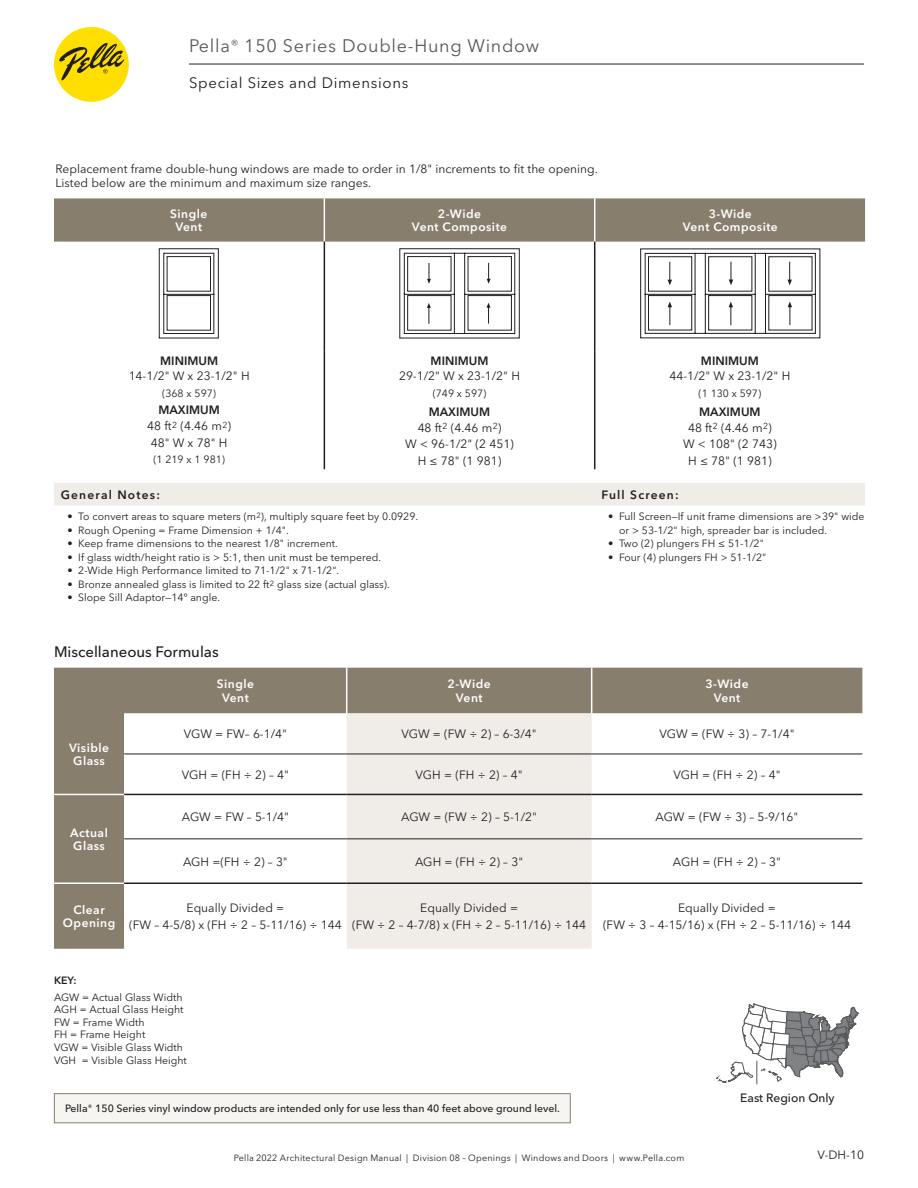
<style>
.page{position:relative;width:918px;height:1188px;background:#fff}
.page>*{position:absolute;margin:0;border:0;box-sizing:border-box;transform-origin:0 0}
.t1{font:18px "Avenir Next LT Pro";letter-spacing:.04em;color:#58595b}
._01_SectionSub-Heade{font:15px "Avenir Next LT Pro";letter-spacing:.045em;color:#231f20}
._05_TableTitle_10pt{font:500 15px "Avenir Next LT Pro";color:#231f20}
._03_BodyCopy_-_8pt_C{font:12px "Avenir Next LT Pro";color:#231f20}
._03_BodyCopy_-_8pt{font:12px/14.4px "Avenir Next LT Pro";color:#231f20}
._05_TableHeading_Whi{font:600 12px/13.5px "Avenir Next LT Pro";letter-spacing:.04em;color:#fff;text-align:center}
._05_Content_8pt-Cent{font:600 12px "Avenir Next LT Pro";color:#231f20}
._05_Row_SubHeading{font:600 12px "Avenir Next LT Pro";letter-spacing:.1em;color:#231f20}
.t2{font:500 12px "Avenir Next LT Pro";color:#231f20}
._03_BodyCopy_-_7pt{font:10.5px/12.6px "Avenir Next LT Pro";color:#231f20}
._03_Egress_Notes_-_7{font:500 10.5px "Avenir Next LT Pro";color:#231f20}
._03_BodyCopy_-_7pt_C{font:10.5px "Avenir Next LT Pro";color:#231f20}
._03_BodyCopy_-_8pt_C-2{font:10.5px "Avenir Next LT Pro";color:#231f20}
._03_BodyCopy_-_7pt-2{font:600 10.5px "Avenir Next LT Pro";color:#231f20}
.t3{font:9px "Avenir Next LT Pro";letter-spacing:.025em;color:#231f20}
</style>
<div class="page">
<hr style="left:189px;top:64px;width:675px;height:1px;background:#231f20">
<div style="left:54px;top:27px;width:75px;height:75px;background:#ffdf00;border-radius:50%"></div>
<svg style="left:59px;top:42px;width:65px;height:39px"></svg>
<div style="left:54px;top:668px;width:808px;height:281px;background:#887e6e"></div>
<svg style="left:124px;top:713px;width:738px;height:236px"></svg>
<div style="left:347px;top:713px;width:245px;height:236px;background:#f0ede9"></div>
<hr style="left:54px;top:794px;width:70px;height:1px;background:#fff">
<hr style="left:54px;top:883px;width:70px;height:1px;background:#fff">
<hr style="left:346px;top:668px;width:1px;height:45px;background:#fff">
<hr style="left:591px;top:668px;width:1px;height:45px;background:#fff">
<hr style="left:124px;top:794px;width:223px;height:1px;background:#231f20">
<hr style="left:347px;top:794px;width:245px;height:1px;background:#231f20">
<hr style="left:592px;top:794px;width:270px;height:1px;background:#231f20">
<hr style="left:124px;top:883px;width:223px;height:1px;background:#231f20">
<hr style="left:347px;top:883px;width:245px;height:1px;background:#231f20">
<hr style="left:592px;top:883px;width:270px;height:1px;background:#231f20">
<hr style="left:124px;top:839px;width:223px;height:1px;background:#231f20">
<hr style="left:347px;top:839px;width:245px;height:1px;background:#231f20">
<hr style="left:592px;top:839px;width:270px;height:1px;background:#231f20">
<hr style="left:124px;top:754px;width:223px;height:1px;background:#231f20">
<hr style="left:347px;top:754px;width:245px;height:1px;background:#231f20">
<hr style="left:592px;top:754px;width:270px;height:1px;background:#231f20">
<svg style="left:716px;top:1003px;width:143px;height:81px"></svg>
<div style="left:54px;top:198px;width:811px;height:44px;background:#887e6e"></div>
<div style="left:54px;top:483px;width:811px;height:22px;background:#f0ede9"></div>
<hr style="left:324px;top:198px;width:1px;height:44px;background:#fff">
<hr style="left:594px;top:198px;width:1px;height:44px;background:#fff">
<hr style="left:324px;top:242px;width:1px;height:110px;background:#231f20">
<hr style="left:594px;top:242px;width:1px;height:110px;background:#231f20">
<hr style="left:324px;top:352px;width:1px;height:117px;background:#231f20">
<hr style="left:594px;top:352px;width:1px;height:117px;background:#231f20">
<svg style="left:159px;top:248px;width:60px;height:90px"></svg>
<svg style="left:399px;top:248px;width:121px;height:90px"></svg>
<svg style="left:640px;top:248px;width:180px;height:90px"></svg>
<div style="left:54px;top:1094px;width:516px;height:29px;background:#f6f5f2"></div>
<div style="left:54px;top:1093px;width:517px;height:30px;border:1px solid #887e6e"></div>
<h1 class="t1" style="left:189px;top:35px;width:352px">Pella<sup>®</sup> 150 Series Double-Hung Window</h1>
<p class="_01_SectionSub-Heade" style="left:189px;top:74px;width:221px">Special Sizes and Dimensions</p>
<p class="_03_BodyCopy_-_8pt" style="left:56px;top:161px;width:544px">Replacement frame double-hung windows are made to order in 1/8" increments to fit the opening.<br>Listed below are the minimum and maximum size ranges.</p>
<p class="_05_TableHeading_Whi" style="left:170px;top:207px;width:39px">Single<br>Vent</p>
<p class="_05_TableHeading_Whi" style="left:412px;top:207px;width:97px">2-Wide<br>Vent Composite</p>
<p class="_05_TableHeading_Whi" style="left:683px;top:207px;width:97px">3-Wide<br>Vent Composite</p>
<p class="_05_Content_8pt-Cent" style="left:160px;top:354px;width:59px">MINIMUM</p>
<p class="_03_BodyCopy_-_8pt_C" style="left:129px;top:369px;width:122px">14-1/2" W x 23-1/2" H</p>
<p class="_03_BodyCopy_-_7pt_C" style="left:162px;top:387px;width:55px">(368 x 597)</p>
<p class="_05_Content_8pt-Cent" style="left:158px;top:403px;width:63px">MAXIMUM</p>
<p class="_03_BodyCopy_-_8pt_C" style="left:147px;top:419px;width:85px">48 ft<sup>2</sup> (4.46 m<sup>2</sup>)</p>
<p class="_03_BodyCopy_-_8pt_C" style="left:151px;top:436px;width:78px">48" W x 78" H</p>
<p class="_03_BodyCopy_-_8pt_C-2" style="left:153px;top:454px;width:73px">(1 219 x 1 981)</p>
<p class="_05_Content_8pt-Cent" style="left:431px;top:354px;width:59px">MINIMUM</p>
<p class="_03_BodyCopy_-_8pt_C" style="left:399px;top:369px;width:122px">29-1/2" W x 23-1/2" H</p>
<p class="_03_BodyCopy_-_7pt_C" style="left:433px;top:387px;width:55px">(749 x 597)</p>
<p class="_05_Content_8pt-Cent" style="left:429px;top:404px;width:63px">MAXIMUM</p>
<p class="_03_BodyCopy_-_8pt_C" style="left:418px;top:420px;width:85px">48 ft<sup>2</sup> (4.46 m<sup>2</sup>)</p>
<p class="_03_BodyCopy_-_8pt_C" style="left:405px;top:437px;width:110px">W &lt; 96-1/2" (2 451)</p>
<p class="_03_BodyCopy_-_8pt_C" style="left:418px;top:453px;width:85px">H ≤ 78" (1 981)</p>
<p class="_05_Content_8pt-Cent" style="left:701px;top:354px;width:59px">MINIMUM</p>
<p class="_03_BodyCopy_-_8pt_C" style="left:669px;top:369px;width:122px">44-1/2" W x 23-1/2" H</p>
<p class="_03_BodyCopy_-_7pt_C" style="left:699px;top:387px;width:64px">(1 130 x 597)</p>
<p class="_05_Content_8pt-Cent" style="left:699px;top:404px;width:63px">MAXIMUM</p>
<p class="_03_BodyCopy_-_8pt_C" style="left:688px;top:420px;width:85px">48 ft<sup>2</sup> (4.46 m<sup>2</sup>)</p>
<p class="_03_BodyCopy_-_8pt_C" style="left:683px;top:437px;width:95px">W &lt; 108" (2 743)</p>
<p class="_03_BodyCopy_-_8pt_C" style="left:688px;top:453px;width:85px">H ≤ 78" (1 981)</p>
<p class="_05_Row_SubHeading" style="left:61px;top:487px;width:101px">General Notes:</p>
<p class="_05_Row_SubHeading" style="left:601px;top:487px;width:79px">Full Screen:</p>
<p class="_03_BodyCopy_-_7pt" style="left:67px;top:510px;width:352px">• To convert areas to square meters (m<sup>2</sup>), multiply square feet by 0.0929.</p>
<p class="_03_BodyCopy_-_7pt" style="left:67px;top:524px;width:223px">• Rough Opening = Frame Dimension + 1/4".</p>
<p class="_03_BodyCopy_-_7pt" style="left:67px;top:537px;width:272px">• Keep frame dimensions to the nearest 1/8" increment.</p>
<p class="_03_BodyCopy_-_7pt" style="left:67px;top:551px;width:315px">• If glass width/height ratio is &gt; 5:1, then unit must be tempered.</p>
<p class="_03_BodyCopy_-_7pt" style="left:67px;top:564px;width:273px">• 2-Wide High Performance limited to 71‑1/2" x 71‑1/2".</p>
<p class="_03_BodyCopy_-_7pt" style="left:67px;top:578px;width:324px">• Bronze annealed glass is limited to 22 ft<sup>2</sup> glass size (actual glass).</p>
<p class="_03_BodyCopy_-_7pt" style="left:67px;top:591px;width:154px">• Slope Sill Adaptor—14º angle.</p>
<p class="_03_BodyCopy_-_7pt" style="left:619px;top:510px;width:247px;line-height:13.5px;text-indent:-11px">• Full Screen—If unit frame dimensions are &gt;39" wide or &gt; 53-1/2" high, spreader bar is included.</p>
<p class="_03_BodyCopy_-_7pt" style="left:608px;top:537px;width:157px">• Two (2) plungers FH ≤ 51-1/2"</p>
<p class="_03_BodyCopy_-_7pt" style="left:608px;top:551px;width:160px">• Four (4) plungers FH &gt; 51-1/2"</p>
<p class="_05_TableTitle_10pt" style="left:54px;top:643px;width:166px">Miscellaneous Formulas</p>
<p class="_05_TableHeading_Whi" style="left:217px;top:677px;width:39px">Single<br>Vent</p>
<p class="_05_TableHeading_Whi" style="left:448px;top:677px;width:45px">2-Wide<br>Vent</p>
<p class="_05_TableHeading_Whi" style="left:705px;top:677px;width:45px">3-Wide<br>Vent</p>
<p class="_05_TableHeading_Whi" style="left:69px;top:741px;width:41px">Visible<br>Glass</p>
<p class="_05_TableHeading_Whi" style="left:70px;top:826px;width:39px;text-align:left">Actual<br>Glass</p>
<p class="_03_BodyCopy_-_8pt_C" style="left:184px;top:727px;width:105px">VGW = FW– 6-1/4"</p>
<p class="_03_BodyCopy_-_8pt_C" style="left:402px;top:727px;width:137px">VGW = (FW ÷ 2) – 6‑3/4"</p>
<p class="_03_BodyCopy_-_8pt_C" style="left:659px;top:727px;width:137px">VGW = (FW ÷ 3) – 7‑1/4"</p>
<p class="_03_BodyCopy_-_8pt_C" style="left:182px;top:767px;width:109px">VGH = (FH ÷ 2) – 4"</p>
<p class="_03_BodyCopy_-_8pt_C" style="left:416px;top:767px;width:109px">VGH = (FH ÷ 2) – 4"</p>
<p class="_03_BodyCopy_-_8pt_C" style="left:673px;top:767px;width:109px">VGH = (FH ÷ 2) – 4"</p>
<p class="_03_BodyCopy_-_8pt_C" style="left:182px;top:810px;width:109px">AGW = FW – 5-1/4"</p>
<p class="_03_BodyCopy_-_8pt_C" style="left:401px;top:810px;width:137px">AGW = (FW ÷ 2) – 5‑1/2"</p>
<p class="_03_BodyCopy_-_8pt_C" style="left:656px;top:810px;width:144px">AGW = (FW ÷ 3) – 5‑9/16"</p>
<p class="_03_BodyCopy_-_8pt_C" style="left:183px;top:854px;width:106px">AGH =(FH ÷ 2) – 3"</p>
<p class="_03_BodyCopy_-_8pt_C" style="left:415px;top:854px;width:110px">AGH = (FH ÷ 2) – 3"</p>
<p class="_03_BodyCopy_-_8pt_C" style="left:673px;top:854px;width:110px">AGH = (FH ÷ 2) – 3"</p>
<p class="_05_TableHeading_Whi" style="left:63px;top:903px;width:54px">Clear<br>Opening</p>
<p class="_03_BodyCopy_-_8pt_C" style="left:187px;top:901px;width:99px">Equally Divided =</p>
<p class="_03_BodyCopy_-_8pt_C" style="left:129px;top:917px;width:214px">(FW – 4-5/8) x (FH ÷ 2 – 5-11/16) ÷ 144</p>
<p class="_03_BodyCopy_-_8pt_C" style="left:420px;top:901px;width:99px">Equally Divided =</p>
<p class="_03_BodyCopy_-_8pt_C" style="left:352px;top:917px;width:236px">(FW ÷ 2 – 4-7/8) x (FH ÷ 2 – 5-11/16) ÷ 144</p>
<p class="_03_BodyCopy_-_8pt_C" style="left:678px;top:901px;width:99px">Equally Divided =</p>
<p class="_03_BodyCopy_-_8pt_C" style="left:603px;top:917px;width:249px">(FW ÷ 3 – 4-15/16) x (FH ÷ 2 – 5-11/16) ÷ 144</p>
<p class="_03_BodyCopy_-_7pt-2" style="left:54px;top:974px;width:24px">KEY:</p>
<p class="_03_BodyCopy_-_7pt" style="left:54px;top:991px;width:134px">AGW = Actual Glass Width<br>AGH = Actual Glass Height<br>FW = Frame Width<br>FH = Frame Height<br>VGW = Visible Glass Width<br>VGH = Visible Glass Height</p>
<p class="_03_Egress_Notes_-_7" style="left:65px;top:1102px;width:496px">Pella<sup>®</sup> 150 Series vinyl window products are intended only for use less than 40 feet above ground level.</p>
<p class="t2" style="left:740px;top:1091px;width:96px">East Region Only</p>
<p class="t3" style="left:234px;top:1152px;width:452px">Pella 2022 Architectural Design Manual | Division 08 – Openings | Windows and Doors | www.Pella.com</p>
<p class="_03_BodyCopy_-_8pt" style="left:818px;top:1147px;width:48px">V-DH-10</p>
</div>
